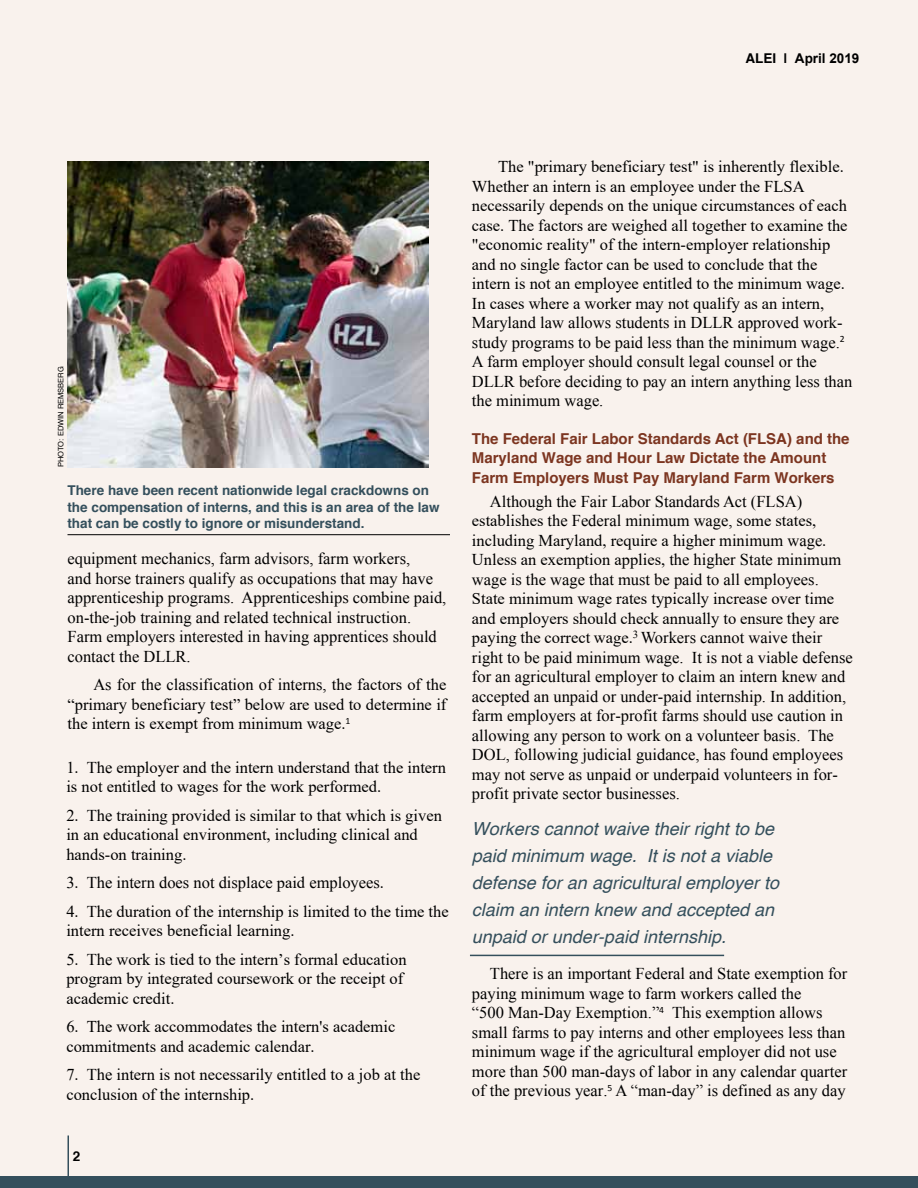
<style>
.page{position:relative;width:918px;height:1188px;background:#f9f2ed}
.page>*{position:absolute;margin:0;border:0;box-sizing:border-box;transform-origin:0 0}
.t1{font:italic 18px/27px "Helvetica";color:#344f5c}
.t2{font:16.5px/19.5px "Times New Roman";color:#000}
.t3{font:16.5px/19.5px "Times New Roman";color:#000}
.t4{font:700 15px/19.5px "Helvetica";color:#7c3520}
.t5{font:700 13.5px/16.5px "Helvetica";color:#344f5c}
.t6{font:700 13.5px "Arial";color:#000}
.t7{font:700 13.5px "Helvetica";color:#000}
.t8{font:7.5px "Helvetica";color:#000}
.s1{font-family:"Helvetica"}
.s2{font-style:inherit}
</style>
<div class="page">
<div style="left:0;top:1176px;width:918px;height:12px;background:#344f5c"></div>
<hr style="left:68px;top:1136px;width:1px;height:40px;background:#344f5c">
<hr style="left:470px;top:955px;width:254px;height:1px;background:#344f5c">
<img style="left:68px;top:161px;width:360px;height:306px">
<hr style="left:68px;top:534px;width:382px;height:1px;background:#000">
<p class="t6" style="left:745px;top:48px;width:116px"><span class="s1">ALEI |</span> April 2019</p>
<p class="t8" style="left:55px;top:467px;width:102px;rotate:-90deg">PHOTO: Edwin remsberg</p>
<p class="t5" style="left:68px;top:482px;width:374px">There have been recent nationwide legal crackdowns on the compensation of interns, and this is an area of the law that can be costly to ignore or misunderstand.</p>
<p class="t2" style="left:68px;top:549px;width:380px">equipment mechanics, farm advisors, farm workers,<br>and horse trainers qualify as occupations that may have apprenticeship programs. Apprenticeships combine paid, on-the-job training and related technical instruction.<br>Farm employers interested in having apprentices should contact the DLLR.</p>
<p class="t3" style="left:68px;top:674px;width:380px;text-align:justify;text-indent:26px"><span class="s2">As for the classification of interns,</span> the factors of the “primary beneficiary test” below are used to determine if the intern is exempt from minimum wage.<sup>1</sup></p>
<p class="t3" style="left:66px;top:757px;width:381px">1. <span class="s2">The</span> employer and the intern understand that the intern is not entitled to wages for the work performed.</p>
<p class="t3" style="left:66px;top:805px;width:377px">2. <span class="s2">The</span> training provided is similar to that which is given in an educational environment, including clinical and hands-on training.</p>
<p class="t2" style="left:66px;top:873px;width:319px"><span class="s2">3.</span> The intern does not displace <span class="s2">paid</span> employees<span class="s2">.</span></p>
<p class="t3" style="left:66px;top:901px;width:384px">4. <span class="s2">The</span> duration of the internship is limited to the time the intern receives beneficial learning.</p>
<p class="t3" style="left:66px;top:949px;width:342px">5. <span class="s2">The</span> work is tied to the intern’s formal education program by integrated coursework or the receipt of academic credit.</p>
<p class="t3" style="left:66px;top:1017px;width:330px">6. The work accommodates the intern's academic commitments and academic calendar.</p>
<p class="t3" style="left:66px;top:1065px;width:355px">7. <span class="s2">The</span> intern is not necessarily entitled to a job at the conclusion of the internship.</p>
<p class="t7" style="left:73px;top:1145px;width:9px">2</p>
<p class="t3" style="left:472px;top:157px;width:377px;text-indent:26px">The "primary beneficiary test" is inherently flexible.<br>Whether an intern is an employee under the FLSA necessarily depends on the unique circumstances of each case. The factors are weighed all together to examine the "economic reality" of the intern-employer relationship and no single factor can be used to conclude that the intern is not an employee entitled to the minimum wage.<br>In cases where a worker may not qualify as an intern,</p>
<p class="t2" style="left:472px;top:313px;width:382px">Maryland law allows students in DLLR approved work&shy;study programs to be paid less than the minimum wage.<sup>2<br></sup>A farm employer should consult legal counsel or the DLLR before deciding to pay an intern anything less than the minimum wage.</p>
<p class="t4" style="left:472px;top:429px;width:379px">The Federal Fair Labor Standards Act (FLSA) and the<br>Maryland Wage and Hour Law Dictate the Amount<br>Farm Employers Must Pay Maryland Farm Workers</p>
<p class="t2" style="left:472px;top:491px;width:382px;text-indent:18px">Although the Fair Labor Standards Act (FLSA) establishes the Federal minimum wage, some states, including Maryland, require a higher minimum wage.<br>Unless an exemption applies, the higher State minimum wage is the wage that must be paid to all employees.<br>State minimum wage rates typically increase over time and employers should check annually to ensure they are paying the correct wage.<sup>3</sup> Workers cannot waive their right to be paid minimum wage. It is not a viable defense for an agricultural employer to claim an intern knew and accepted an unpaid or under-paid internship. In addition, farm employers at for-profit farms should use caution in allowing any person to work on a volunteer basis. The DOL, following judicial guidance, has found employees may not serve as unpaid or underpaid volunteers in for&shy;profit private sector businesses.</p>
<p class="t1" style="left:472px;top:816px;width:309px">Workers cannot waive their right to be paid minimum wage. It is not a viable defense for an agricultural employer to claim an intern knew and accepted an unpaid or under-paid internship.</p>
<p class="t2" style="left:472px;top:964px;width:377px;text-indent:18px">There is an important Federal and State exemption for paying minimum wage to farm workers called the<br>“500 Man-Day Exemption.”<sup>4</sup> This exemption allows small farms to pay interns and other employees less than minimum wage if the agricultural employer did not use more than 500 man-days of labor in any calendar quarter of the previous year.<sup>5</sup> A “man-day” is defined as any day</p>
</div>
